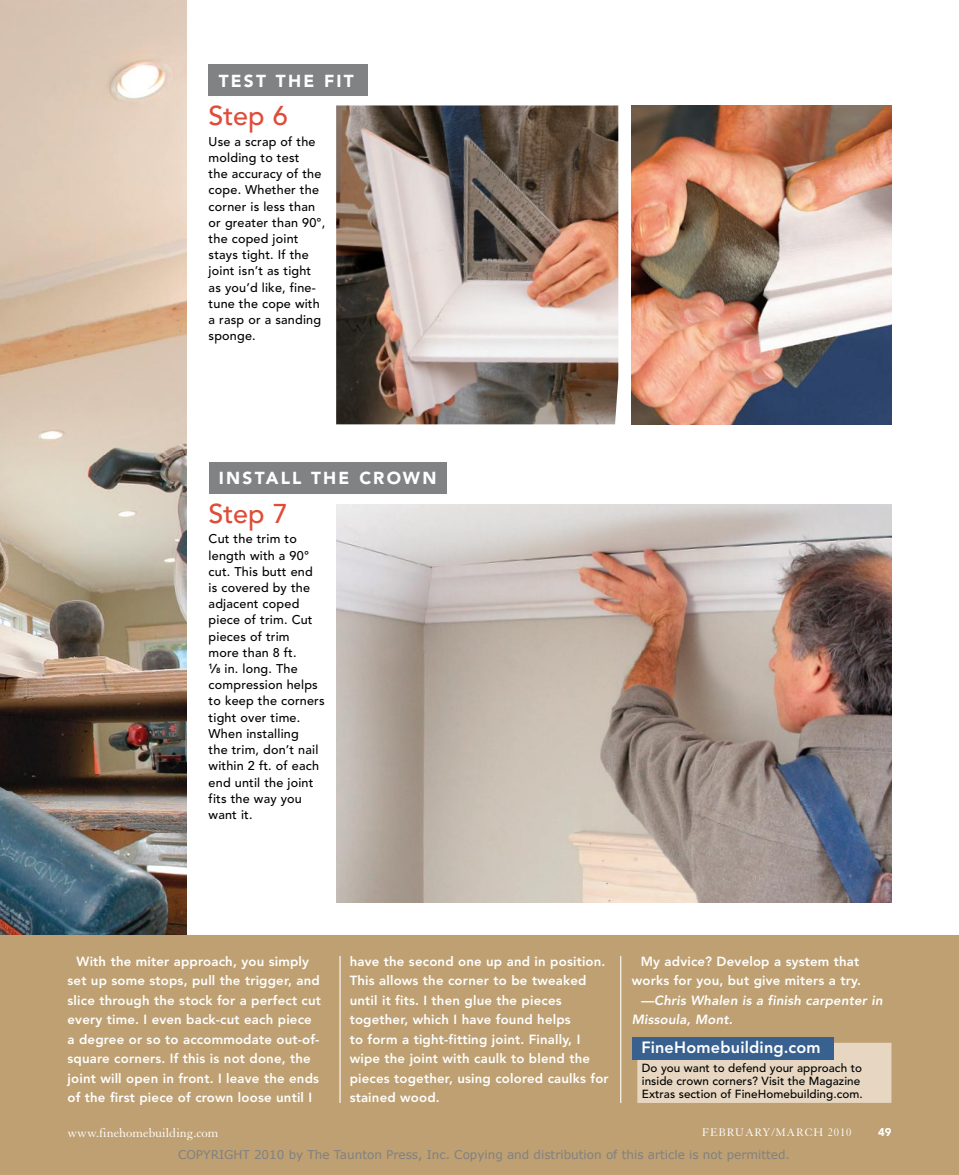
<style>
.page{position:relative;width:959px;height:1175px;background:#fff}
.page>*{position:absolute;margin:0;border:0;box-sizing:border-box;transform-origin:0 0}
.t1{font:500 27px "Avenir LT Std";letter-spacing:-.01em;color:#de4d39}
.t2{font:900 17.25px "Avenir LT Std";letter-spacing:.13em;color:#fff}
.t3{font:800 16.2px "Avenir LT Std";letter-spacing:.015em;color:#fff}
.t4{font:13.5px "Granjon LT Std";color:#fff}
.t5{font:800 13.2px/19.5px "Avenir LT Std";letter-spacing:.015em;color:#fff}
.t6{font:italic 800 13.2px/19.5px "Avenir LT Std";letter-spacing:.015em;color:#fff}
.t7{font:500 12.6px/16.2px "Avenir LT Std";letter-spacing:.015em;color:#000}
.t8{font:12px "Verdana";color:#808080}
.t9{font:12px "Granjon LT Std";letter-spacing:.07em;color:#fff}
.t10{font:500 11.7px/13.2px "Avenir LT Std";letter-spacing:.005em;color:#000}
.t11{font:900 11.25px "Avenir LT Std";color:#fff}
.s1{font-weight:800}
.s2{font-weight:800;font-size:7.5px}
</style>
<div class="page">
<img style="left:0;top:0;width:186px;height:935px">
<div style="left:0;top:935px;width:958px;height:239px;background:#bea072"></div>
<img style="left:336px;top:105px;width:282px;height:319px">
<img style="left:631px;top:105px;width:260px;height:319px">
<div style="left:208px;top:64px;width:160px;height:32px;background:#808284"></div>
<div style="left:208px;top:462px;width:238px;height:31px;background:#808284"></div>
<img style="left:336px;top:504px;width:555px;height:398px">
<hr style="left:339px;top:956px;width:1px;height:146px;background:#fff">
<hr style="left:620px;top:956px;width:1px;height:146px;background:#fff">
<div style="left:637px;top:1042px;width:254px;height:61px;background:#e7d7c2"></div>
<div style="left:632px;top:1037px;width:201px;height:22px;background:#386190"></div>
<h2 class="t2" style="left:219px;top:70px;width:134px">TEST THE FIT</h2>
<h1 class="t1" style="left:208px;top:100px;width:81px">Step 6</h1>
<p class="t7" style="left:208px;top:134px;width:118px">Use a scrap of the molding to test<br>the accuracy of the cope. Whether the corner is less than or greater than 90°, the coped joint stays tight. If the joint isn’t as tight as you’d like, fine&shy;tune the cope with a rasp or a sanding sponge.</p>
<h2 class="t2" style="left:219px;top:468px;width:219px">INSTALL THE CROWN</h2>
<h1 class="t1" style="left:208px;top:498px;width:81px">Step 7</h1>
<p class="t7" style="left:208px;top:531px;width:118px">Cut the trim to length with a 90° cut. This butt end is covered by the adjacent coped piece of trim. Cut pieces of trim<br>more than 8 ft.<br><sup>1</sup><span class="s1">⁄</span><span class="s2">8</span> in. long. The compression helps to keep the corners tight over time.<br>When installing<br>the trim, don’t nail within 2 ft. of each end until the joint fits the way you want it.</p>
<p class="t5" style="left:67px;top:951px;width:255px;text-indent:9px">With the miter approach, you simply set up some stops, pull the trigger, and slice through the stock for a perfect cut every time. I even back-cut each piece a degree or so to accommodate out-of&shy;square corners. If this is not done, the joint will open in front. I leave the ends of the first piece of crown loose until I</p>
<p class="t5" style="left:350px;top:951px;width:260px">have the second one up and in position.<br>This allows the corner to be tweaked until it fits. I then glue the pieces together, which I have found helps<br>to form a tight-fitting joint. Finally, I wipe the joint with caulk to blend the pieces together, using colored caulks for stained wood.</p>
<p class="t5" style="left:631px;top:951px;width:230px;text-align:center">My advice? Develop a system that works for you, but give miters a try.</p>
<p class="t6" style="left:631px;top:990px;width:252px;text-indent:9px">—Chris Whalen is a finish carpenter in<br>Missoula, Mont.</p>
<p class="t10" style="left:642px;top:1061px;width:222px">Do you want to defend your approach to inside crown corners? Visit the Magazine<br>Extras section of FineHomebuilding.com.</p>
<p class="t3" style="left:641px;top:1037px;width:181px">FineHomebuilding.com</p>
<p class="t4" style="left:68px;top:1126px;width:152px">www.finehomebuilding.com</p>
<p class="t9" style="left:702px;top:1126px;width:151px">FEBRUARY/MARCH 2010</p>
<p class="t11" style="left:878px;top:1125px;width:15px">49</p>
<p class="t8" style="left:178px;top:1147px;width:613px">COPYRIGHT 2010 by The Taunton Press, Inc. Copying and distribution of this article is not permitted.</p>
</div>
